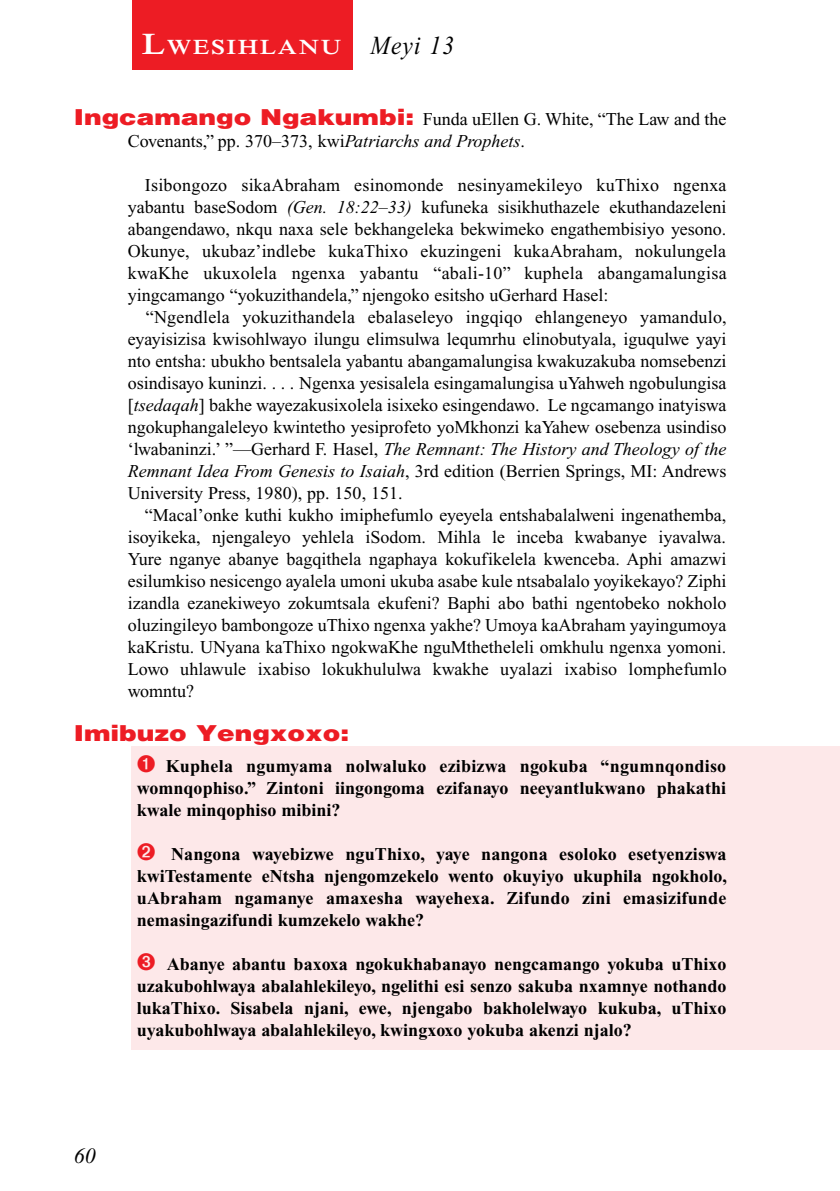
<style>
.page{position:relative;width:840px;height:1191px;background:#fff}
.page>*{position:absolute;margin:0;border:0;box-sizing:border-box;transform-origin:0 0}
.t1{font:italic 26px "Times New Roman PS Std";letter-spacing:.05em;color:#000;scale:.9 1}
.t2{font:900 22px "Helvetica LT Std";color:#ed1c24;scale:1.2 1}
.t3{font:italic 22px "Times New Roman PS Std";color:#000}
.t4{font:600 21px "Times NRMT Std";letter-spacing:.07em;color:#fff;scale:1.1 1}
.t5{font:18px/22px "Times New Roman PS Std";color:#000;text-align:justify}
.t6{font:700 18px/22px "Times New Roman PS Std";color:#000;text-align:justify}
.s1{font-size:30px}
.s2{font-family:"Helvetica LT Std";font-weight:900;font-size:22px;color:#ed1c24}
.s3{font-style:italic}
.s4{color:#ed1c24}
</style>
<div class="page">
<div style="left:133px;top:0;width:220px;height:69px;background:#ed1c24"></div>
<div style="left:132px;top:745px;width:707px;height:304px;background:#fde8e9"></div>
<p class="t4" style="left:142px;top:35px;width:183px"><span class="s1">L</span>WESIHLANU</p>
<h1 class="t1" style="left:370px;top:32px;width:94px">Meyi 13</h1>
<p class="t5" style="left:128px;top:108px;width:599px;text-indent:-54px"><span class="s2">Ingcamango Ngakumbi:</span> Funda uEllen G. White, “The Law and the<br>Covenants,” pp. 370–373, kwi<span class="s3">Patriarchs and Prophets</span>.</p>
<p class="t5" style="left:128px;top:174px;width:600px;text-indent:17px">Isibongozo sikaAbraham esinomonde nesinyamekileyo kuThixo ngenxa yabantu baseSodom <span class="s3">(Gen. 18:22–33)</span> kufuneka sisikhuthazele ekuthandazeleni abangendawo, nkqu naxa sele bekhangeleka bekwimeko engathembisiyo yesono.<br>Okunye, ukubaz’indlebe kukaThixo ekuzingeni kukaAbraham, nokulungela kwaKhe ukuxolela ngenxa yabantu “abali-10” kuphela abangamalungisa yingcamango “yokuzithandela,” njengoko esitsho uGerhard Hasel:</p>
<p class="t5" style="left:128px;top:306px;width:600px;text-indent:18px">“Ngendlela yokuzithandela ebalaseleyo ingqiqo ehlangeneyo yamandulo, eyayisizisa kwisohlwayo ilungu elimsulwa lequmrhu elinobutyala, iguqulwe yayi nto entsha: ubukho bentsalela yabantu abangamalungisa kwakuzakuba nomsebenzi osindisayo kuninzi. . . . Ngenxa yesisalela esingamalungisa uYahweh ngobulungisa [<span class="s3">tsedaqah</span>] bakhe wayezakusixolela isixeko esingendawo. Le ngcamango inatyiswa ngokuphangaleleyo kwintetho yesiprofeto yoMkhonzi kaYahew osebenza usindiso ‘lwabaninzi.’ ”—Gerhard F. Hasel, <span class="s3">The Remnant: The History and Theology of the Remnant Idea From Genesis to Isaiah</span>, 3rd edition (Berrien Springs, MI: Andrews University Press, 1980), pp. 150, 151.</p>
<p class="t5" style="left:128px;top:504px;width:600px;text-indent:17px">“Macal’onke kuthi kukho imiphefumlo eyeyela entshabalalweni ingenathemba, isoyikeka, njengaleyo yehlela iSodom. Mihla le inceba kwabanye iyavalwa.<br>Yure nganye abanye bagqithela ngaphaya kokufikelela kwenceba. Aphi amazwi esilumkiso nesicengo ayalela umoni ukuba asabe kule ntsabalalo yoyikekayo? Ziphi izandla ezanekiweyo zokumtsala ekufeni? Baphi abo bathi ngentobeko nokholo oluzingileyo bambongoze uThixo ngenxa yakhe? Umoya kaAbraham yayingumoya kaKristu. UNyana kaThixo ngokwaKhe nguMthetheleli omkhulu ngenxa yomoni.<br>Lowo uhlawule ixabiso lokukhululwa kwakhe uyalazi ixabiso lomphefumlo womntu?</p>
<p class="t2" style="left:74px;top:719px;width:231px">Imibuzo Yengxoxo:</p>
<p class="t6" style="left:137px;top:755px;width:590px"><span class="s4">➊</span> Kuphela ngumyama nolwaluko ezibizwa ngokuba “ngumnqondiso womnqophiso.” Zintoni iingongoma ezifanayo neeyantlukwano phakathi kwale minqophiso mibini?</p>
<p class="t6" style="left:137px;top:843px;width:591px"><span class="s4">➋</span> Nangona wayebizwe nguThixo, yaye nangona esoloko esetyenziswa kwiTestamente eNtsha njengomzekelo wento okuyiyo ukuphila ngokholo, uAbraham ngamanye amaxesha wayehexa. Zifundo zini emasizifunde nemasingazifundi kumzekelo wakhe?</p>
<p class="t6" style="left:137px;top:953px;width:590px"><span class="s4">➌</span> Abanye abantu baxoxa ngokukhabanayo nengcamango yokuba uThixo uzakubohlwaya abalahlekileyo, ngelithi esi senzo sakuba nxamnye nothando lukaThixo. Sisabela njani, ewe, njengabo bakholelwayo kukuba, uThixo uyakubohlwaya abalahlekileyo, kwingxoxo yokuba akenzi njalo?</p>
<p class="t3" style="left:74px;top:1144px;width:23px">60</p>
</div>
